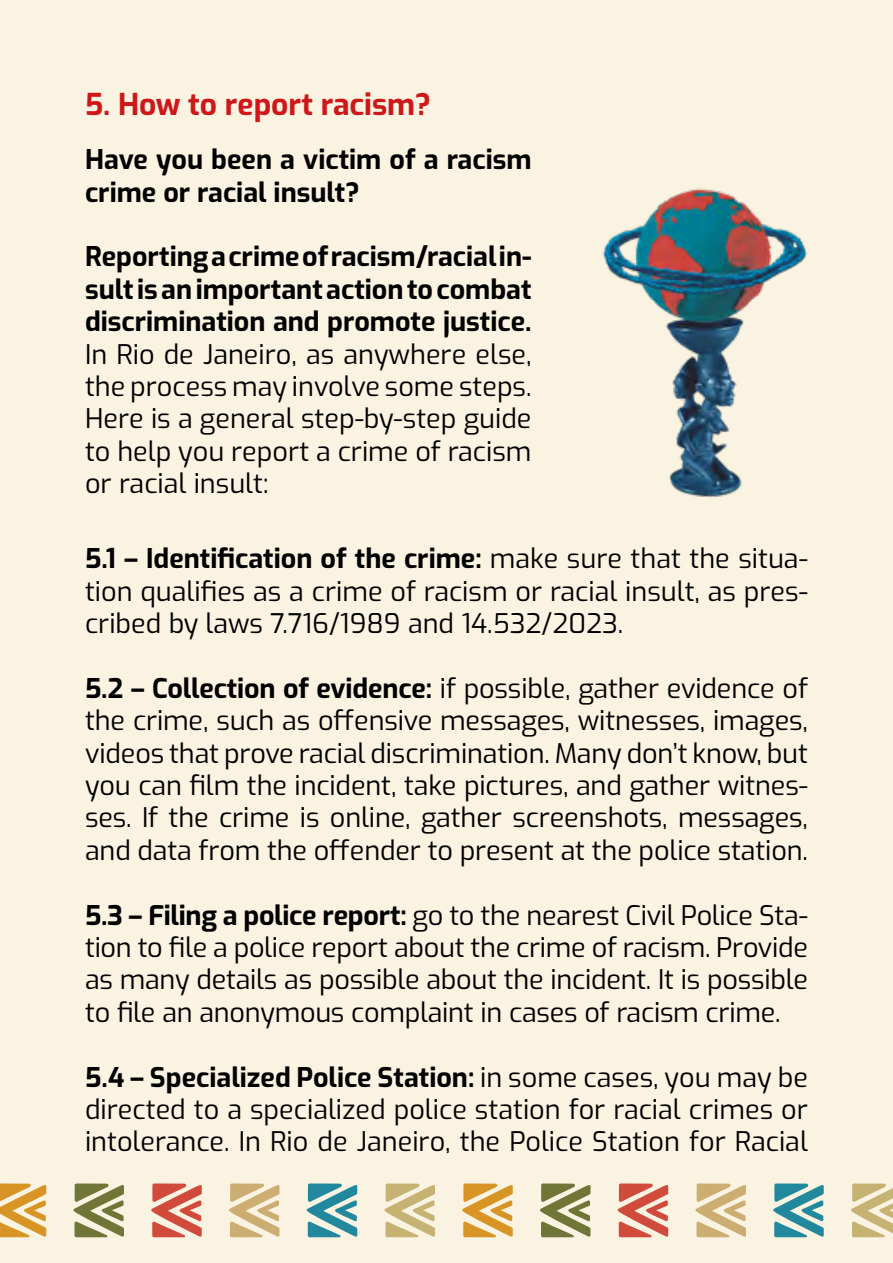
<style>
.page{position:relative;width:893px;height:1263px;background:#fbf3e2}
.page>*{position:absolute;margin:0;border:0;box-sizing:border-box;transform-origin:0 0}
.t1{font:700 30px "Exo";color:#cd1719}
.t2{font:27px/32.4px "Exo";color:#000;text-align:justify}
.t3{font:700 27px/32.4px "Exo";color:#000}
.s1{font-weight:700}
</style>
<div class="page">
<svg style="left:0;top:1183px;width:46px;height:54px;background:#e4b668"></svg>
<svg style="left:229px;top:1183px;width:50px;height:54px;background:#ddc69a"></svg>
<svg style="left:73px;top:1183px;width:51px;height:54px;background:#a4a477"></svg>
<svg style="left:151px;top:1183px;width:51px;height:54px;background:#e08a7a"></svg>
<svg style="left:307px;top:1183px;width:50px;height:54px;background:#70aeb6"></svg>
<svg style="left:384px;top:1183px;width:51px;height:54px;background:#d9ca9d"></svg>
<svg style="left:462px;top:1183px;width:51px;height:54px;background:#e5b86b"></svg>
<svg style="left:695px;top:1183px;width:51px;height:54px;background:#ddc79c"></svg>
<svg style="left:540px;top:1183px;width:50px;height:54px;background:#a2a376"></svg>
<svg style="left:618px;top:1183px;width:50px;height:54px;background:#e08878"></svg>
<svg style="left:773px;top:1183px;width:51px;height:54px;background:#72b0b6"></svg>
<svg style="left:851px;top:1183px;width:42px;height:54px;background:#d8c99b"></svg>
<img style="left:571px;top:164px;width:237px;height:369px">
<p class="t1" style="left:85px;top:81px;width:347px">5. How to report racism?</p>
<p class="t3" style="left:85px;top:141px;width:448px">Have you been a victim of a racism crime or racial insult?</p>
<p class="t3" style="left:85px;top:239px;width:448px;text-align:justify">Reporting a crime of racism/racial in&shy;sult is an important action to combat discrimination and promote justice.</p>
<p class="t2" style="left:85px;top:336px;width:448px">In Rio de Janeiro, as anywhere else, the process may involve some steps.<br>Here is a general step-by-step guide to help you report a crime of racism or racial insult:</p>
<p class="t2" style="left:85px;top:541px;width:724px"><span class="s1">5.1 – Identification of the crime:</span> make sure that the situa&shy;tion qualifies as a crime of racism or racial insult, as pres&shy;cribed by laws 7.716/1989 and 14.532/2023.</p>
<p class="t2" style="left:85px;top:670px;width:724px"><span class="s1">5.2 – Collection of evidence:</span> if possible, gather evidence of the crime, such as offensive messages, witnesses, images, videos that prove racial discrimination. Many don’t know, but you can film the incident, take pictures, and gather witnes&shy;ses. If the crime is online, gather screenshots, messages, and data from the offender to present at the police station.</p>
<p class="t2" style="left:85px;top:897px;width:724px"><span class="s1">5.3 – Filing a police report:</span> go to the nearest Civil Police Sta&shy;tion to file a police report about the crime of racism. Provide as many details as possible about the incident. It is possible to file an anonymous complaint in cases of racism crime.</p>
<p class="t2" style="left:85px;top:1059px;width:724px"><span class="s1">5.4 – Specialized Police Station:</span> in some cases, you may be directed to a specialized police station for racial crimes or intolerance. In Rio de Janeiro, the Police Station for Racial</p>
</div>
